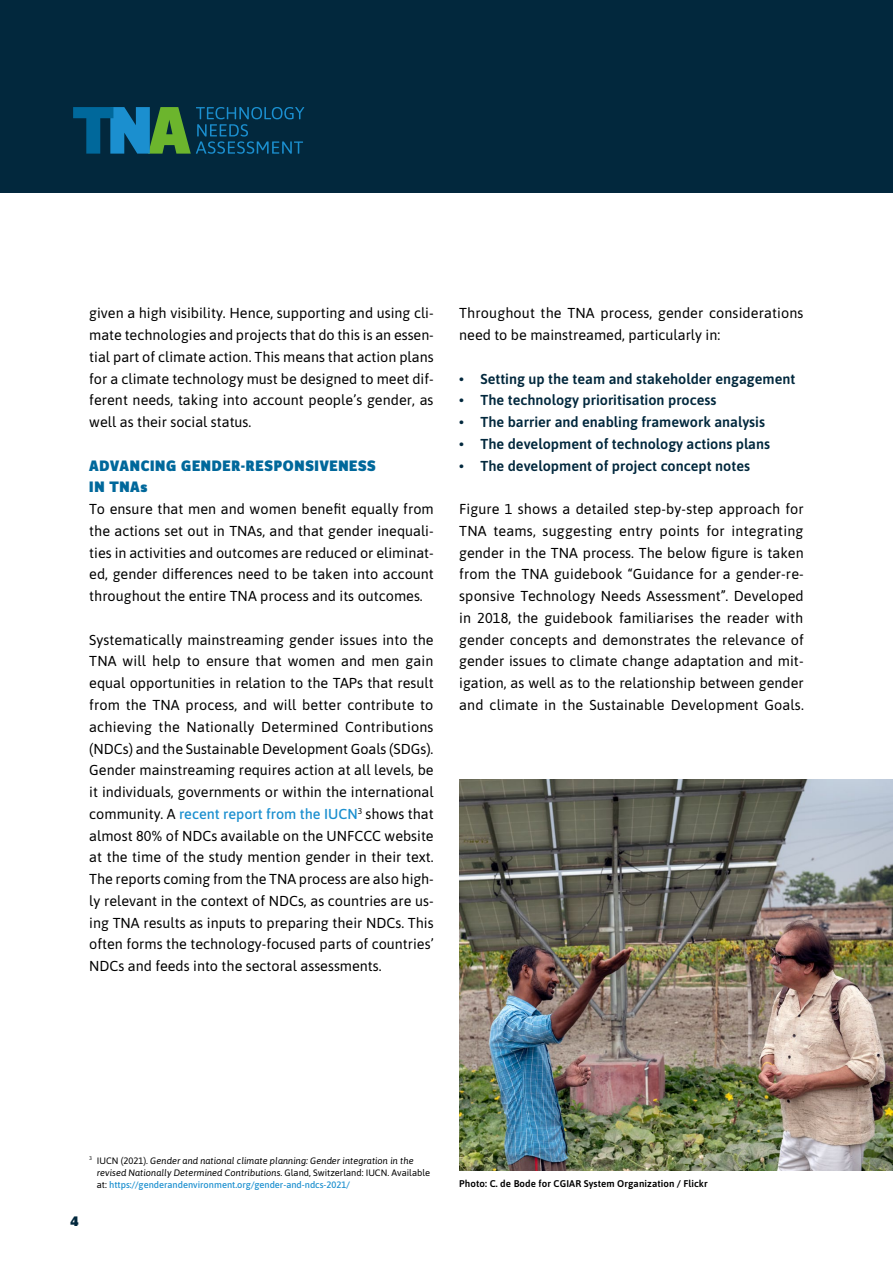
<style>
.page{position:relative;width:893px;height:1263px;background:#fff}
.page>*{position:absolute;margin:0;border:0;box-sizing:border-box;transform-origin:0 0}
.Mellemrubrik{font:900 15.75px/21.8px "Zine Sans Dis";letter-spacing:.045em;color:#00689b}
.Pagina{font:900 15px "Zine Sans Dis";color:#02283d}
.Brødtekst{font:14.4px/21.8px "Asap";color:#000;text-align:justify}
.t1{font:600 14.4px "Asap";color:#02283d}
.Foto_credit{font:600 9.75px "Asap";letter-spacing:.01em;color:#000}
.Fodnoter{font:italic 9.3px/12px "Asap";color:#000}
.s1{font-weight:500;color:#1b8fcf}
.s2{font-style:normal}
.s3{font-weight:500;font-style:normal;color:#1b8fcf}
</style>
<div class="page">
<img style="left:459px;top:780px;width:434px;height:391px">
<div style="left:0;top:0;width:893px;height:192px;background:#02283d"></div>
<svg style="left:73px;top:107px;width:231px;height:47px"></svg>
<p class="Brødtekst" style="left:89px;top:302px;width:346px">given a high visibility. Hence, supporting and using cli&shy;mate technologies and projects that do this is an essen&shy;tial part of climate action. This means that action plans for a climate technology must be designed to meet dif&shy;ferent needs, taking into account people’s gender, as well as their social status.</p>
<p class="Mellemrubrik" style="left:89px;top:456px;width:288px">ADVANCING GENDER-RESPONSIVENESS<br>IN TNAs</p>
<p class="Brødtekst" style="left:89px;top:497px;width:346px">To ensure that men and women benefit equally from the actions set out in TNAs, and that gender inequali&shy;ties in activities and outcomes are reduced or eliminat&shy;ed, gender differences need to be taken into account throughout the entire TNA process and its outcomes.</p>
<p class="Brødtekst" style="left:89px;top:628px;width:346px">Systematically mainstreaming gender issues into the TNA will help to ensure that women and men gain equal opportunities in relation to the TAPs that result from the TNA process, and will better contribute to achieving the Nationally Determined Contributions (NDCs) and the Sustainable Development Goals (SDGs).<br>Gender mainstreaming requires action at all levels, be it individuals, governments or within the international community. A <span class="s1">recent report from the IUCN</span><sup>3</sup> shows that almost 80% of NDCs available on the UNFCCC website at the time of the study mention gender in their text.<br>The reports coming from the TNA process are also high&shy;ly relevant in the context of NDCs, as countries are us&shy;ing TNA results as inputs to preparing their NDCs. This often forms the technology-focused parts of countries’ NDCs and feeds into the sectoral assessments.</p>
<p class="Brødtekst" style="left:459px;top:302px;width:346px">Throughout the TNA process, gender considerations need to be mainstreamed, particularly in:</p>
<p class="t1" style="left:459px;top:368px;width:338px">• Setting up the team and stakeholder engagement</p>
<p class="t1" style="left:459px;top:390px;width:259px">• The technology prioritisation process</p>
<p class="t1" style="left:459px;top:412px;width:307px">• The barrier and enabling framework analysis</p>
<p class="t1" style="left:459px;top:434px;width:312px">• The development of technology actions plans</p>
<p class="t1" style="left:459px;top:455px;width:292px">• The development of project concept notes</p>
<p class="Brødtekst" style="left:459px;top:497px;width:346px">Figure 1 shows a detailed step-by-step approach for TNA teams, suggesting entry points for integrating gender in the TNA process. The below figure is taken from the TNA guidebook “Guidance for a gender-re&shy;sponsive Technology Needs Assessment”. Developed in 2018, the guidebook familiarises the reader with gender concepts and demonstrates the relevance of gender issues to climate change adaptation and mit&shy;igation, as well as to the relationship between gender and climate in the Sustainable Development Goals.</p>
<p class="Pagina" style="left:70px;top:1212px;width:10px">4</p>
<p class="Fodnoter" style="left:97px;top:1154px;width:335px;text-indent:-7px"><sup>3</sup> <span class="s2">IUCN (2021).</span> Gender and national climate planning: Gender integration in the revised Nationally Determined Contributions<span class="s2">. Gland, Switzerland: IUCN. Available at:</span> <span class="s3">https://genderandenvironment.org/gender-and-ndcs-2021/</span></p>
<p class="Foto_credit" style="left:459px;top:1177px;width:250px">Photo: C. de Bode for CGIAR System Organization / Flickr</p>
</div>
